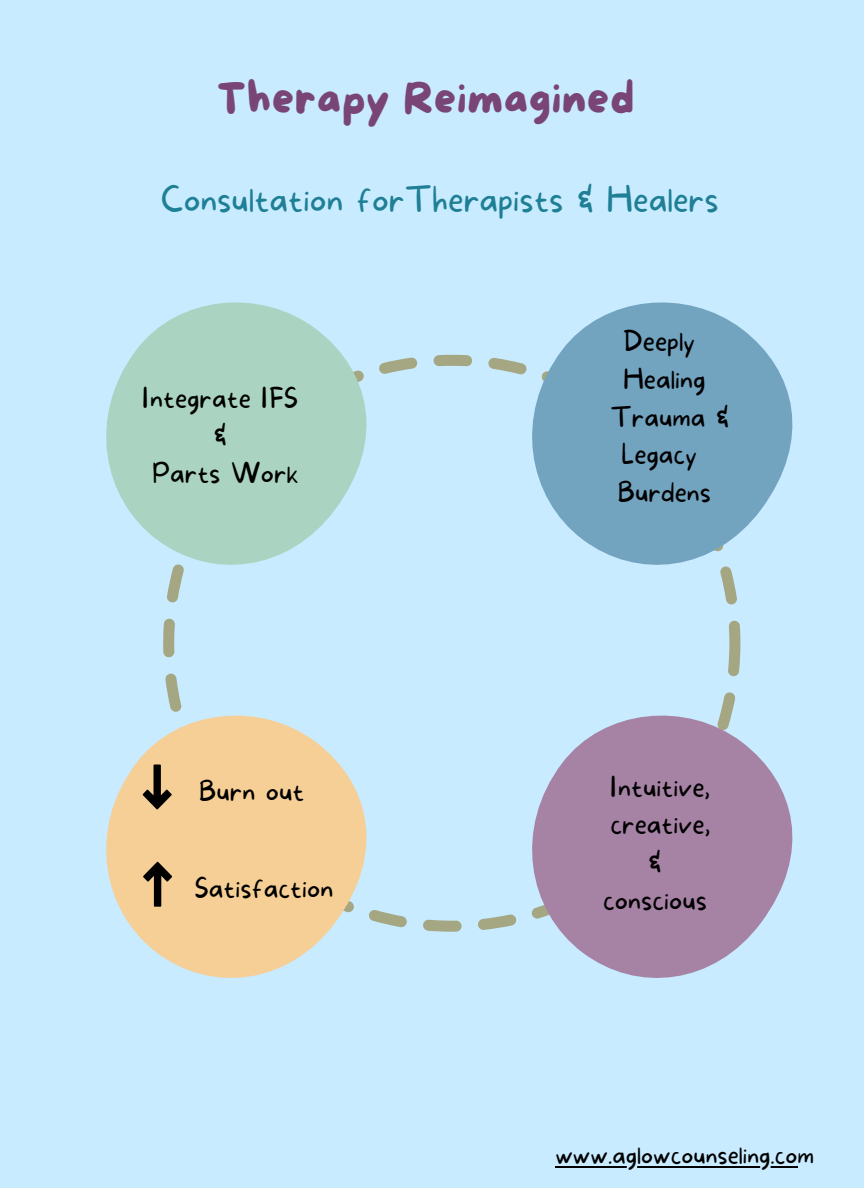
<style>
.page{position:relative;width:864px;height:1188px;background:#c8ebff}
.page>*{position:absolute;margin:0;border:0;box-sizing:border-box;transform-origin:0 0}
.t1{font:44.1px "More Sugar";letter-spacing:.01em;color:#794577}
.t2{font:100 34.35px "More Sugar";color:#1f7f95}
.t3{font:100 27px/37.7px "More Sugar";color:#000;text-align:center}
.t4{font:100 24.45px "More Sugar";color:#000}
</style>
<div class="page">
<svg style="left:163px;top:355px;width:577px;height:577px"></svg>
<svg style="left:106px;top:302px;width:281px;height:279px;fill:#aad4c1"></svg>
<svg style="left:513px;top:302px;width:280px;height:279px;fill:#72a3bf"></svg>
<svg style="left:106px;top:701px;width:281px;height:277px;fill:#f6cf96"></svg>
<svg style="left:513px;top:701px;width:280px;height:277px;fill:#a682a4"></svg>
<svg style="left:143px;top:765px;width:29px;height:44px"></svg>
<svg style="left:143px;top:862px;width:29px;height:45px"></svg>
<hr style="left:555px;top:1166px;width:243px;height:2px;background:#000">
<h1 class="t1" style="left:217px;top:74px;width:419px">Therapy Reimagined</h1>
<p class="t2" style="left:161px;top:179px;width:559px">Consultation forTherapists &amp; Healers</p>
<p class="t3" style="left:143px;top:380px;width:158px">Integrate IFS &amp;<br>Parts Work</p>
<p class="t3" style="left:199px;top:773px;width:107px">Burn out</p>
<p class="t3" style="left:194px;top:871px;width:141px">Satisfaction</p>
<p class="t3" style="left:623px;top:324px;width:73px">Deeply</p>
<p class="t3" style="left:623px;top:361px;width:84px">Healing</p>
<p class="t3" style="left:610px;top:399px;width:120px">Trauma &amp;</p>
<p class="t3" style="left:621px;top:437px;width:77px">Legacy</p>
<p class="t3" style="left:618px;top:474px;width:95px">Burdens</p>
<p class="t3" style="left:603px;top:769px;width:109px">Intuitive, creative, &amp; conscious</p>
<p class="t4" style="left:555px;top:1141px;width:260px">www.aglowcounseling.com</p>
</div>
